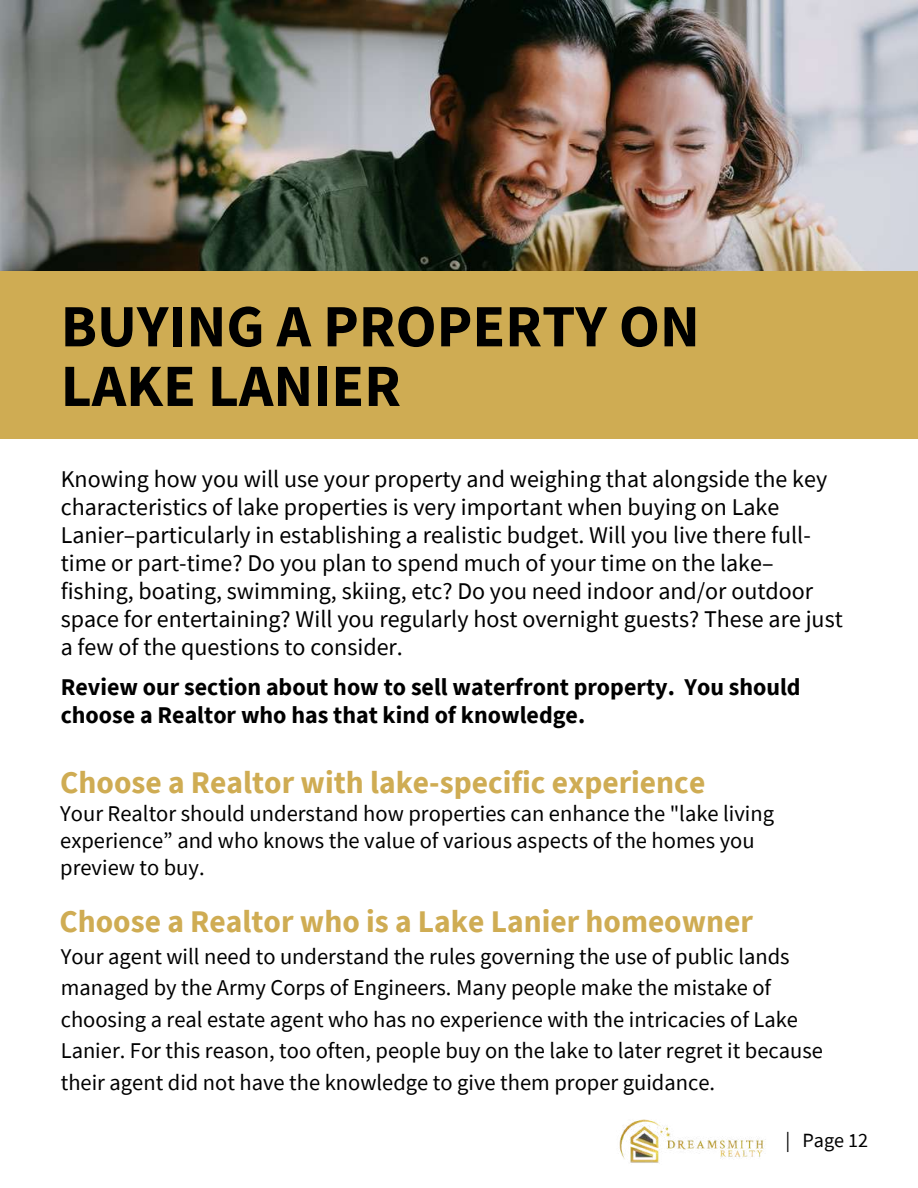
<style>
.page{position:relative;width:918px;height:1188px;background:#fff}
.page>*{position:absolute;margin:0;border:0;box-sizing:border-box;transform-origin:0 0}
.t1{font:700 60px/59.7px "Source Sans Pro";color:#000}
.t2{font:700 31.5px "Source Sans Pro";color:#cfac53}
.t3{font:24px/28px "Source Sans Pro";color:#000}
.t4{font:700 24px/28px "Source Sans Pro";color:#000}
.t5{font:22.5px/31.5px "Source Sans Pro";color:#000}
.t6{font:20.1px "Source Sans Pro";color:#000}
</style>
<div class="page">
<img style="left:0;top:0;width:918px;height:401px">
<div style="left:0;top:272px;width:917px;height:167px;background:#cfac53"></div>
<img style="left:619px;top:1119px;width:147px;height:44px">
<h1 class="t1" style="left:61px;top:295px;width:641px">BUYING A PROPERTY ON<br>LAKE LANIER</h1>
<p class="t3" style="left:61px;top:465px;width:784px">Knowing how you will use your property and weighing that alongside the key characteristics of lake properties is very important when buying on Lake Lanier–particularly in establishing a realistic budget. Will you live there full&shy;time or part-time? Do you plan to spend much of your time on the lake– fishing, boating, swimming, skiing, etc? Do you need indoor and/or outdoor space for entertaining? Will you regularly host overnight guests? These are just a few of the questions to consider.</p>
<p class="t4" style="left:61px;top:673px;width:741px">Review our section about how to sell waterfront property. You should choose a Realtor who has that kind of knowledge.</p>
<h2 class="t2" style="left:60px;top:762px;width:647px">Choose a Realtor with lake-specific experience</h2>
<p class="t5" style="left:60px;top:799px;width:715px;line-height:27px">Your Realtor should understand how properties can enhance the "lake living experience” and who knows the value of various aspects of the homes you preview to buy.</p>
<h2 class="t2" style="left:60px;top:901px;width:695px">Choose a Realtor who is a Lake Lanier homeowner</h2>
<p class="t5" style="left:61px;top:940px;width:764px">Your agent will need to understand the rules governing the use of public lands managed by the Army Corps of Engineers. Many people make the mistake of choosing a real estate agent who has no experience with the intricacies of Lake Lanier. For this reason, too often, people buy on the lake to later regret it because their agent did not have the knowledge to give them proper guidance.</p>
<p class="t6" style="left:785px;top:1127px;width:84px">| Page 12</p>
</div>
